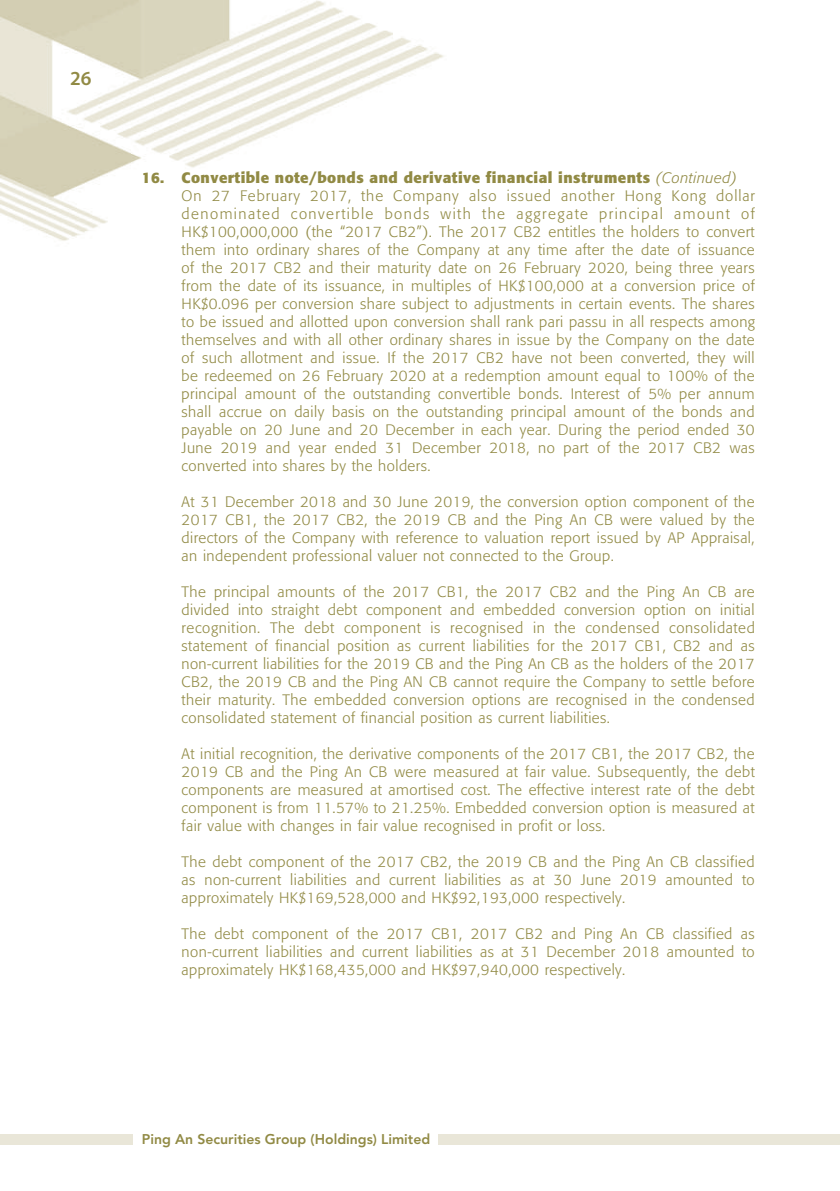
<style>
.page{position:relative;width:840px;height:1191px;background:#fff}
.page>*{position:absolute;margin:0;border:0;box-sizing:border-box;transform-origin:0 0}
.t1{font:600 20px "Myriad Pro";color:#918a44}
.t2{font:300 15px/18px "Formata";letter-spacing:.03em;color:#918a44;text-align:justify}
.t3{font:800 14px "Avenir LT Std";color:#918a44}
.s1{font-weight:700}
.s2{font-style:italic}
</style>
<div class="page">
<img style="left:0;top:0;width:444px;height:241px">
<div style="left:0;top:1134px;width:133px;height:10px;background:#e9e6d8"></div>
<div style="left:438px;top:1134px;width:401px;height:10px;background:#e9e6d8"></div>
<h1 class="t1" style="left:70px;top:66px;width:23px">26</h1>
<p class="t2" style="left:181px;top:169px;width:574px;text-align:left;text-indent:-40px"><span class="s1">16. Convertible note/bonds and derivative financial instruments</span> <span class="s2">(Continued)<br></span>On 27 February 2017, the Company also issued another Hong Kong dollar denominated convertible bonds with the aggregate principal amount of HK$100,000,000 (the “2017 CB2”). The 2017 CB2 entitles the holders to convert them into ordinary shares of the Company at any time after the date of issuance of the 2017 CB2 and their maturity date on 26 February 2020, being three years from the date of its issuance, in multiples of HK$100,000 at a conversion price of HK$0.096 per conversion share subject to adjustments in certain events. The shares to be issued and allotted upon conversion shall rank pari passu in all respects among themselves and with all other ordinary shares in issue by the Company on the date of such allotment and issue. If the 2017 CB2 have not been converted, they will be redeemed on 26 February 2020 at a redemption amount equal to 100% of the principal amount of the outstanding convertible bonds. Interest of 5% per annum shall accrue on daily basis on the outstanding principal amount of the bonds and payable on 20 June and 20 December in each year. During the period ended 30<br>June 2019 and year ended 31 December 2018, no part of the 2017 CB2 was converted into shares by the holders.</p>
<p class="t2" style="left:181px;top:493px;width:574px">At 31 December 2018 and 30 June 2019, the conversion option component of the 2017 CB1, the 2017 CB2, the 2019 CB and the Ping An CB were valued by the directors of the Company with reference to valuation report issued by AP Appraisal, an independent professional valuer not connected to the Group.</p>
<p class="t2" style="left:181px;top:583px;width:574px">The principal amounts of the 2017 CB1, the 2017 CB2 and the Ping An CB are divided into straight debt component and embedded conversion option on initial recognition. The debt component is recognised in the condensed consolidated statement of financial position as current liabilities for the 2017 CB1, CB2 and as non-current liabilities for the 2019 CB and the Ping An CB as the holders of the 2017<br>CB2, the 2019 CB and the Ping AN CB cannot require the Company to settle before their maturity. The embedded conversion options are recognised in the condensed consolidated statement of financial position as current liabilities.</p>
<p class="t2" style="left:181px;top:745px;width:574px">At initial recognition, the derivative components of the 2017 CB1, the 2017 CB2, the 2019 CB and the Ping An CB were measured at fair value. Subsequently, the debt components are measured at amortised cost. The effective interest rate of the debt component is from 11.57% to 21.25%. Embedded conversion option is measured at fair value with changes in fair value recognised in profit or loss.</p>
<p class="t2" style="left:181px;top:853px;width:574px">The debt component of the 2017 CB2, the 2019 CB and the Ping An CB classified as non-current liabilities and current liabilities as at 30 June 2019 amounted to approximately HK$169,528,000 and HK$92,193,000 respectively.</p>
<p class="t2" style="left:181px;top:925px;width:574px">The debt component of the 2017 CB1, 2017 CB2 and Ping An CB classified as non-current liabilities and current liabilities as at 31 December 2018 amounted to approximately HK$168,435,000 and HK$97,940,000 respectively.</p>
<p class="t3" style="left:142px;top:1131px;width:290px">Ping An Securities Group (Holdings) Limited</p>
</div>
